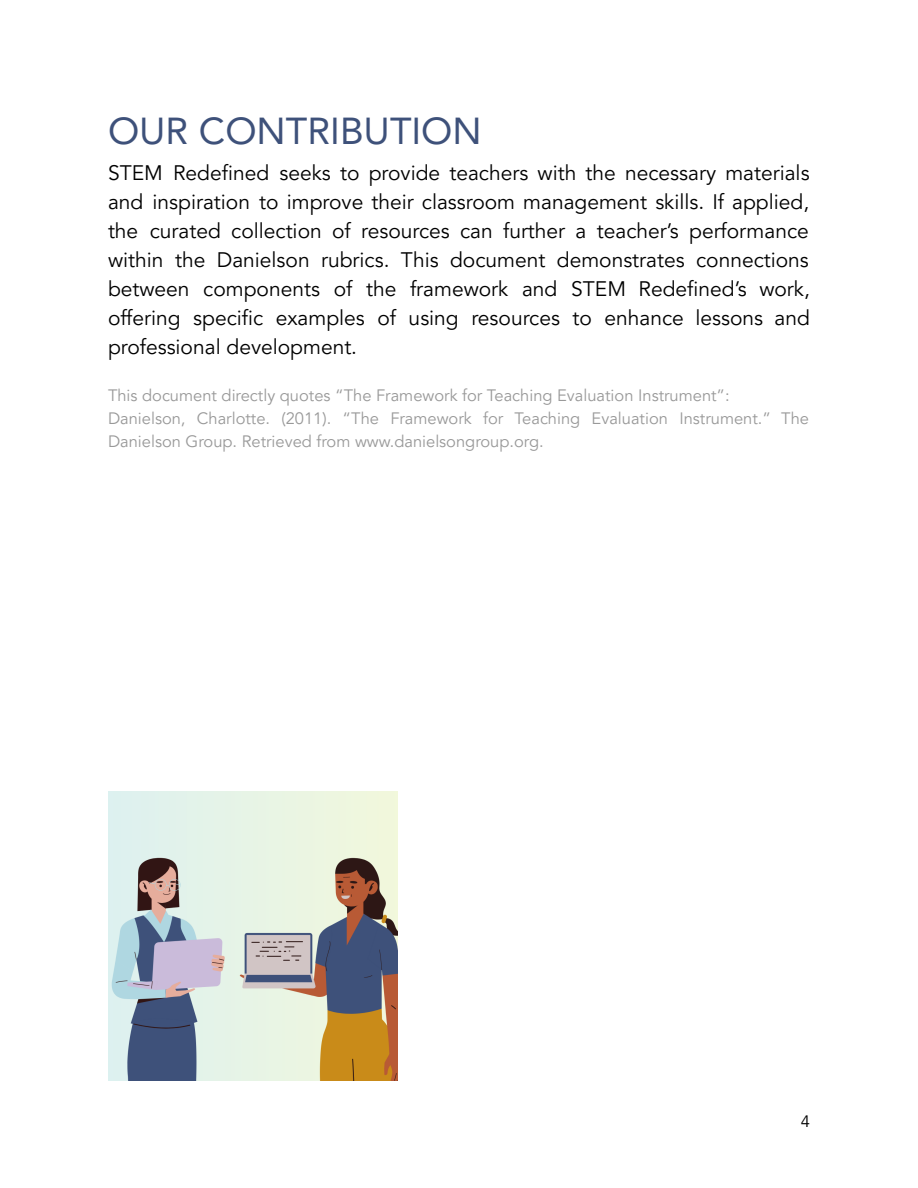
<style>
.page{position:relative;width:918px;height:1188px;background:#fff}
.page>*{position:absolute;margin:0;border:0;box-sizing:border-box;transform-origin:0 0}
.t1{font:37.5px "Avenir LT Pro";color:#3e517a}
.t2{font:21px/29px "Avenir LT Pro";color:#000;text-align:justify}
.t3{font:16.5px/22.8px "Avenir LT Pro";color:#999}
.t4{font:16.5px "Avenir LT Pro";color:#000}
</style>
<div class="page">
<img style="left:108px;top:791px;width:289px;height:289px">
<h1 class="t1" style="left:108px;top:116px;width:375px">OUR CONTRIBUTION</h1>
<p class="t2" style="left:108px;top:160px;width:703px">STEM Redefi ned seeks to provide teachers with the necessary materials and inspiration to improve their classroom management skills. If applied, the curated collection of resources can further a teacher’s performance within the Danielson rubrics. This document demonstrates connections between components of the framework and STEM Redefined’s work, offering specific examples of using resources to enhance lessons and professional development.</p>
<p class="t3" style="left:108px;top:386px;width:703px">This document directly quotes “The Framework for Teaching Evaluation Instrument”:<br>Danielson, Charlotte. (2011). “The Framework for Teaching Evaluation Instrument.” The<br>Danielson Group. Retrieved from www.danielsongroup.org.</p>
<p class="t4" style="left:801px;top:1115px;width:11px">4</p>
</div>
